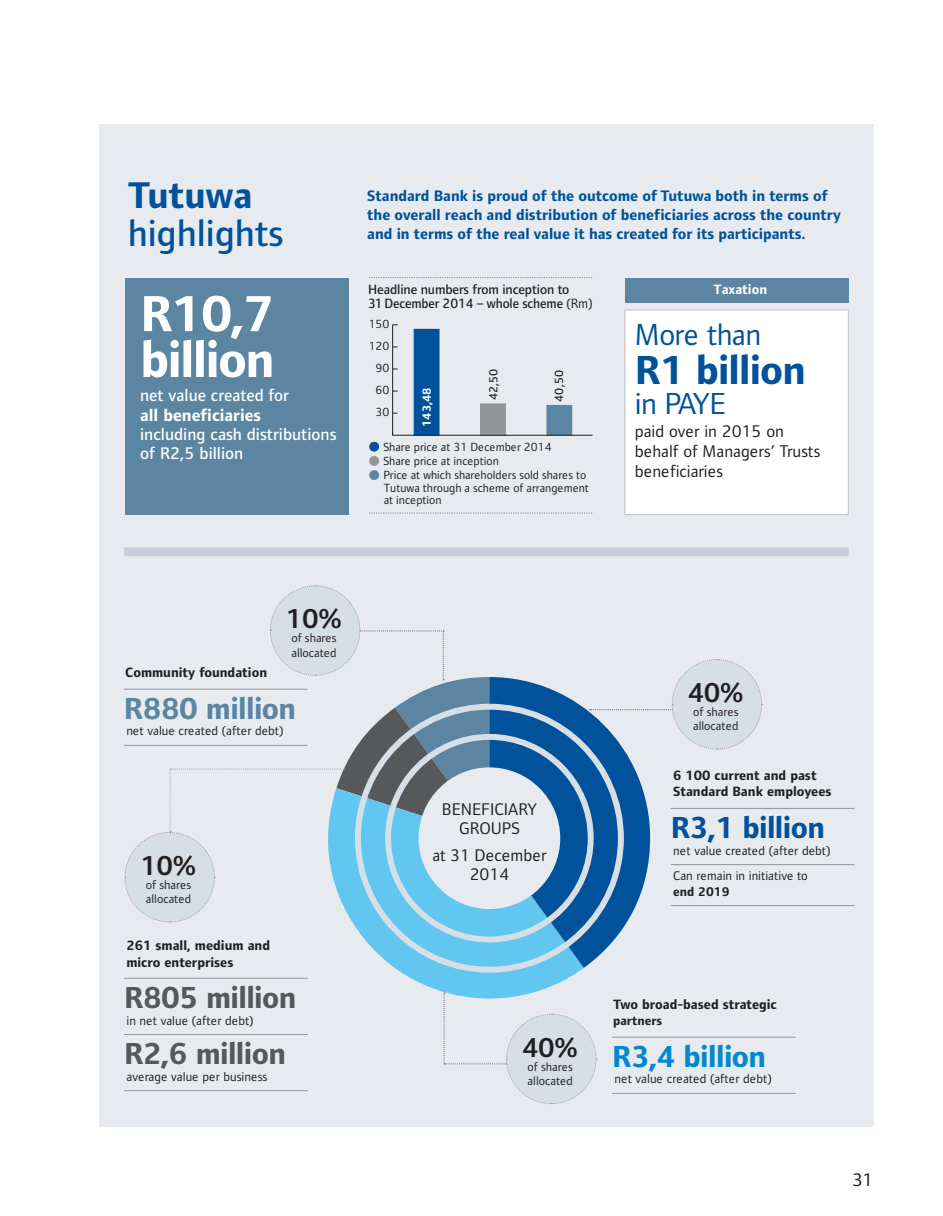
<style>
.page{position:relative;width:943px;height:1216px;background:#fff}
.page>*{position:absolute;margin:0;border:0;box-sizing:border-box;transform-origin:0 0}
.t1{font:700 52.5px/45.9px "Standard Bank";letter-spacing:-.03em;color:#fff}
.t2{font:700 42px "Standard Bank";letter-spacing:-.02em;color:#01529a}
.t3{font:500 38.5px "Standard Bank";color:#01529a}
.t4{font:700 38.5px "Standard Bank";color:#01529a}
.t5{font:700 31.5px "Standard Bank";letter-spacing:-.02em;color:#57585a}
.t6{font:31.5px "Standard Bank";letter-spacing:-.02em;color:#01529a}
.t7{font:700 31.5px "Standard Bank";letter-spacing:-.02em;color:#0089cf}
.t8{font:700 31.5px "Standard Bank";letter-spacing:-.02em;color:#01529a}
.t9{font:700 31.5px "Standard Bank";letter-spacing:-.02em;color:#5b85a1}
.t10{font:600 28.35px "Standard Bank";letter-spacing:-.02em;color:#231f20}
.t11{font:18.9px "Standard Bank";color:#231f20;scale:1.06 1}
.t12{font:17.5px/20.1px "Standard Bank";color:#231f20;text-align:center}
.t13{font:500 17.5px/19.2px "Standard Bank";color:#fff}
.t14{font:700 17.5px "Standard Bank";color:#fff}
.t15{font:700 15.75px/19.2px "Standard Bank";color:#01529a}
.t16{font:700 14px/16.6px "Standard Bank";color:#231f20}
.t17{font:500 14px/14px "Standard Bank";letter-spacing:-.005em;color:#231f20}
.t18{font:700 14px "Standard Bank";color:#fff}
.t19{font:13.12px/25.2px "Standard Bank";color:#231f20}
.t20{font:700 13.12px "Standard Bank";color:#231f20}
.t21{font:12.6px/14.2px "Standard Bank";color:#231f20}
.t22{font:12.25px/12.2px "Standard Bank";color:#231f20}
.t23{font:500 12.25px "Standard Bank";color:#231f20}
.t24{font:700 12.25px "Standard Bank";color:#fff}
.s1{font-weight:400}
.s2{color:#01529a}
.s3{color:#939598}
.s4{color:#5a85a5}
</style>
<div class="page">
<div style="left:99px;top:124px;width:774px;height:1002px;background:#e7ebef"></div>
<div style="left:124px;top:547px;width:724px;height:9px;background:#c6cfdb"></div>
<div style="left:625px;top:278px;width:223px;height:24px;background:#5b85a1"></div>
<div style="left:625px;top:310px;width:223px;height:204px;background:#fff"></div>
<hr style="left:624px;top:309px;width:224px;height:1px;background:#bcbdc0">
<hr style="left:624px;top:310px;width:1px;height:204px;background:#bcbdc0">
<hr style="left:847px;top:310px;width:1px;height:204px;background:#bcbdc0">
<hr style="left:624px;top:514px;width:224px;height:1px;background:#bcbdc0">
<div style="left:125px;top:278px;width:223px;height:236px;background:#5b85a1"></div>
<hr style="left:392px;top:325px;width:1px;height:110px;background:#231f20">
<div style="left:414px;top:329px;width:25px;height:106px;background:#01529a"></div>
<div style="left:480px;top:404px;width:25px;height:31px;background:#939598"></div>
<div style="left:480px;top:403px;width:26px;height:32px;border:1px solid #939598"></div>
<div style="left:547px;top:405px;width:24px;height:30px;background:#5a85a5"></div>
<div style="left:546px;top:405px;width:26px;height:30px;border:1px solid #5a85a5"></div>
<div style="left:369px;top:442px;width:10px;height:9px;border:1px solid #01529a;border-radius:50%"></div>
<div style="left:369px;top:456px;width:10px;height:10px;border:1px solid #939598;border-radius:50%"></div>
<div style="left:369px;top:470px;width:10px;height:10px;border:1px solid #5a85a5;border-radius:50%"></div>
<svg style="left:369px;top:512px;width:223px;height:1px"></svg>
<hr style="left:392px;top:435px;width:200px;height:1px;background:#231f20">
<svg style="left:369px;top:277px;width:223px;height:1px"></svg>
<svg style="left:352px;top:922px;width:232px;height:70px;fill:#61c7f1"></svg>
<svg style="left:489px;top:677px;width:161px;height:290px;fill:#01529a"></svg>
<div style="left:418px;top:767px;width:142px;height:142px;background:#e7ebef;border-radius:50%"></div>
<div style="left:385px;top:734px;width:208px;height:208px;border:6px solid #d7dfe6;border-radius:50%"></div>
<svg style="left:589px;top:659px;width:173px;height:91px"></svg>
<svg style="left:443px;top:992px;width:154px;height:112px"></svg>
<hr style="left:124px;top:977px;width:184px;height:1px;background:#939598">
<hr style="left:124px;top:1033px;width:184px;height:1px;background:#939598">
<hr style="left:124px;top:1090px;width:184px;height:1px;background:#939598">
<hr style="left:612px;top:1036px;width:183px;height:1px;background:#939598">
<hr style="left:612px;top:1092px;width:183px;height:1px;background:#939598">
<hr style="left:670px;top:808px;width:184px;height:1px;background:#939598">
<hr style="left:670px;top:864px;width:184px;height:1px;background:#939598">
<hr style="left:670px;top:905px;width:184px;height:1px;background:#939598">
<svg style="left:124px;top:585px;width:365px;height:337px"></svg>
<hr style="left:124px;top:688px;width:183px;height:1px;background:#939598">
<hr style="left:124px;top:745px;width:183px;height:1px;background:#939598">
<h3 class="t4" style="left:128px;top:176px;width:126px">Tutuwa</h3>
<h3 class="t3" style="left:128px;top:212px;width:157px">highlights</h3>
<h1 class="t1" style="left:140px;top:292px;width:136px">R10,7 billion</h1>
<p class="t13" style="left:140px;top:385px;width:150px">net value created for</p>
<p class="t14" style="left:140px;top:406px;width:122px">all beneficiaries</p>
<p class="t13" style="left:140px;top:424px;width:198px">including cash distributions of R2,5 billion</p>
<p class="t15" style="left:367px;top:186px;width:475px">Standard Bank is proud of the outcome of Tutuwa both in terms of the overall reach and distribution of beneficiaries across the country and in terms of the real value it has created for its participants.</p>
<p class="t17" style="left:368px;top:282px;width:226px">Headline numbers from inception to<br>31 December 2014 – whole scheme <span class="s1">(Rm)</span></p>
<p class="t22" style="left:369px;top:318px;width:22px">150</p>
<p class="t22" style="left:369px;top:340px;width:22px">120</p>
<p class="t22" style="left:375px;top:362px;width:15px">90</p>
<p class="t22" style="left:375px;top:384px;width:15px">60</p>
<p class="t22" style="left:375px;top:406px;width:15px">30</p>
<p class="t24" style="left:421px;top:427px;width:41px;rotate:-90deg">143,48</p>
<p class="t23" style="left:486px;top:400px;width:33px;rotate:-90deg">42,50</p>
<p class="t23" style="left:552px;top:401px;width:33px;rotate:-90deg">40,50</p>
<p class="t22" style="left:369px;top:441px;width:184px"><span class="s2">●</span> Share price at 31 December 2014</p>
<p class="t22" style="left:369px;top:455px;width:131px"><span class="s3">●</span> Share price at inception</p>
<p class="t22" style="left:384px;top:469px;width:207px;text-indent:-14px"><span class="s4">●</span> Price at which shareholders sold shares to<br>Tutuwa through a scheme of arrangement at inception</p>
<p class="t18" style="left:713px;top:282px;width:55px">Taxation</p>
<h3 class="t6" style="left:635px;top:318px;width:128px">More than</h3>
<h2 class="t2" style="left:635px;top:349px;width:172px">R1 billion</h2>
<h3 class="t6" style="left:635px;top:388px;width:92px">in PAYE</h3>
<p class="t12" style="left:635px;top:421px;width:187px;text-align:left">paid over in 2015 on behalf of Managers’ Trusts beneficiaries</p>
<p class="t16" style="left:125px;top:664px;width:143px">Community foundation</p>
<h3 class="t10" style="left:286px;top:604px;width:58px">10%</h3>
<p class="t21" style="left:291px;top:631px;width:47px">of shares allocated</p>
<h3 class="t9" style="left:124px;top:692px;width:174px">R880 million</h3>
<p class="t19" style="left:126px;top:718px;width:159px">net value created (after debt)</p>
<h3 class="t10" style="left:140px;top:851px;width:58px">10%</h3>
<p class="t21" style="left:146px;top:878px;width:47px">of shares allocated</p>
<p class="t16" style="left:126px;top:937px;width:145px">261 small, medium and micro enterprises</p>
<h3 class="t5" style="left:124px;top:981px;width:174px">R805 million</h3>
<p class="t19" style="left:126px;top:1007px;width:129px">in net value (after debt)</p>
<h3 class="t5" style="left:124px;top:1037px;width:163px">R2,6 million</h3>
<p class="t19" style="left:126px;top:1064px;width:142px">average value per business</p>
<p class="t12" style="left:442px;top:799px;width:96px;line-height:19.2px">BENEFICIARY<br>GROUPS</p>
<p class="t12" style="left:432px;top:845px;width:116px;line-height:19.2px">at 31 December<br>2014</p>
<h3 class="t10" style="left:687px;top:678px;width:58px">40%</h3>
<p class="t21" style="left:693px;top:705px;width:47px">of shares allocated</p>
<p class="t16" style="left:673px;top:767px;width:160px">6 100 current and past<br>Standard Bank employees</p>
<h3 class="t8" style="left:670px;top:811px;width:155px">R3,1 billion</h3>
<p class="t19" style="left:673px;top:838px;width:159px">net value created (after debt)<br>Can remain in initiative to</p>
<p class="t20" style="left:673px;top:884px;width:58px">end 2019</p>
<h3 class="t10" style="left:522px;top:1032px;width:58px">40%</h3>
<p class="t21" style="left:527px;top:1059px;width:47px">of shares allocated</p>
<p class="t16" style="left:613px;top:996px;width:165px">Two broad-based strategic</p>
<p class="t20" style="left:613px;top:1014px;width:50px">partners</p>
<h3 class="t7" style="left:612px;top:1040px;width:155px">R3,4 billion</h3>
<p class="t19" style="left:614px;top:1066px;width:159px">net value created (after debt)</p>
<p class="t11" style="left:851px;top:1169px;width:22px">31</p>
</div>
